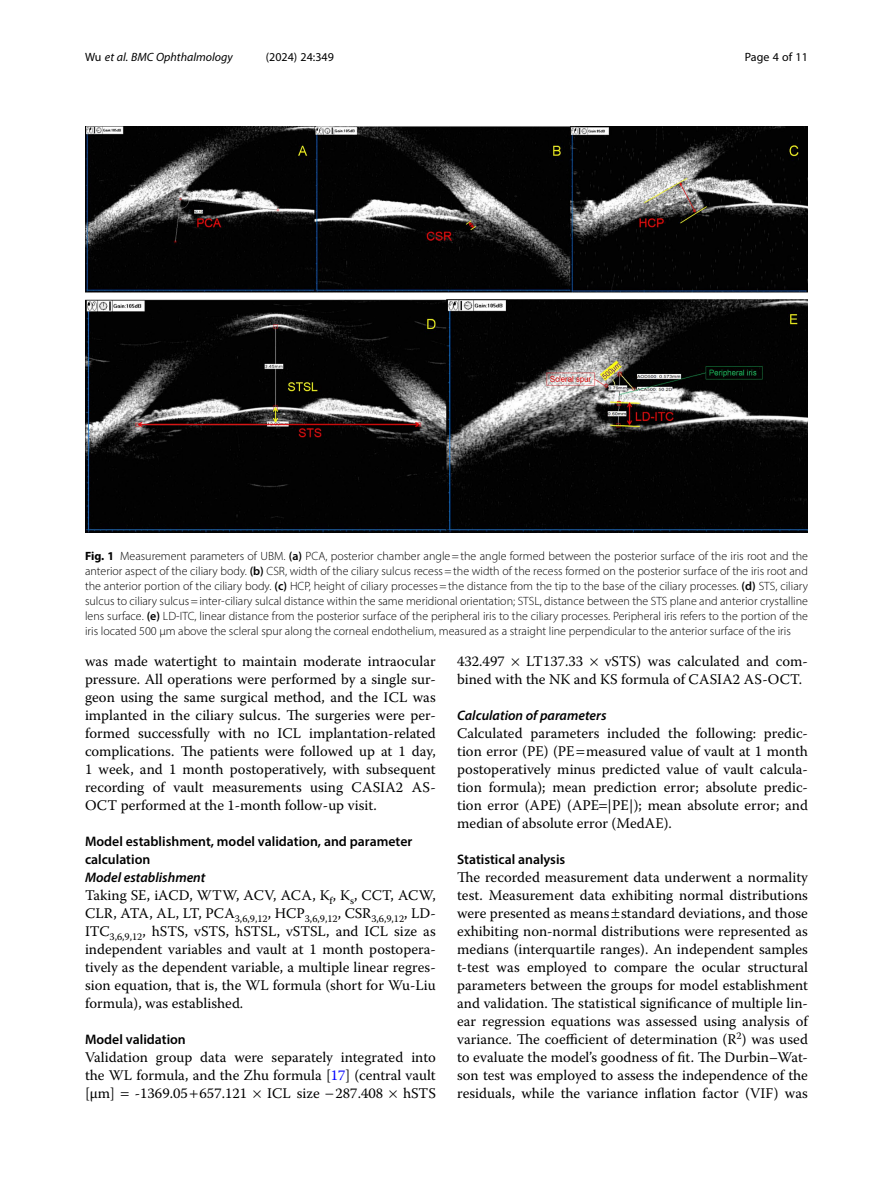
<style>
.page{position:relative;width:893px;height:1191px;background:#fff}
.page>*{position:absolute;margin:0;border:0;box-sizing:border-box;transform-origin:0 0}
.Body_Text{font:14.7px/18px "Warnock Pro";color:#000;text-align:justify}
.Head_2{font:600 13.8px/18px "Myriad Pro";color:#000}
.Head_3{font:italic 600 13.8px "Myriad Pro";color:#000}
.Head_3_after_2{font:italic 600 13.8px "Myriad Pro";color:#000}
.Figure_Caption{font:300 12px/15px "Myriad Pro";color:#000;text-align:justify}
.t1{font:italic 12px "Myriad Pro";color:#000}
.t2{font:12px "Myriad Pro";color:#000}
.s1{font-style:normal}
.s2{font-weight:700}
.s3{font-weight:600}
.s4{color:#00f}
</style>
<div class="page">
<img style="left:85px;top:126px;width:723px;height:406px">
<p class="t1" style="left:85px;top:50px;width:149px"><span class="s1">Wu</span> et al. BMC Ophthalmology</p>
<p class="t2" style="left:266px;top:50px;width:70px">(2024) 24:349</p>
<p class="t2" style="left:745px;top:50px;width:65px">Page 4 of 11</p>
<p class="Figure_Caption" style="left:85px;top:548px;width:724px"><span class="s2">Fig. 1</span> Measurement parameters of UBM. <span class="s3">(a)</span> PCA, posterior chamber angle=the angle formed between the posterior surface of the iris root and the anterior aspect of the ciliary body. <span class="s3">(b)</span> CSR, width of the ciliary sulcus recess=the width of the recess formed on the posterior surface of the iris root and the anterior portion of the ciliary body. <span class="s3">(c)</span> HCP, height of ciliary processes=the distance from the tip to the base of the ciliary processes. <span class="s3">(d)</span> STS, ciliary sulcus to ciliary sulcus=inter-ciliary sulcal distance within the same meridional orientation; STSL, distance between the STS plane and anterior crystalline lens surface. <span class="s3">(e)</span> LD-ITC, linear distance from the posterior surface of the peripheral iris to the ciliary processes. Peripheral iris refers to the portion of the iris located 500 μm above the scleral spur along the corneal endothelium, measured as a straight line perpendicular to the anterior surface of the iris</p>
<p class="Body_Text" style="left:85px;top:652px;width:352px">was made watertight to maintain moderate intraocular pressure. All operations were performed by a single sur&shy;geon using the same surgical method, and the ICL was implanted in the ciliary sulcus. The surgeries were per&shy;formed successfully with no ICL implantation-related complications. The patients were followed up at 1 day, 1 week, and 1 month postoperatively, with subsequent recording of vault measurements using CASIA2 AS-OCT performed at the 1-month follow-up visit.</p>
<p class="Head_2" style="left:85px;top:832px;width:329px">Model establishment, model validation, and parameter calculation</p>
<p class="Head_3_after_2" style="left:85px;top:869px;width:122px">Model establishment</p>
<p class="Body_Text" style="left:85px;top:886px;width:352px">Taking SE, iACD, WTW, ACV, ACA, K<sub>f</sub>, K<sub>s</sub>, CCT, ACW, CLR, ATA, AL, LT, PCA<sub>3,6,9,12</sub>, HCP<sub>3,6,9,12</sub>, CSR<sub>3,6,9,12</sub>, LD-ITC<sub>3,6,9,12</sub>, hSTS, vSTS, hSTSL, vSTSL, and ICL size as independent variables and vault at 1 month postopera&shy;tively as the dependent variable, a multiple linear regres&shy;sion equation, that is, the WL formula (short for Wu-Liu formula), was established.</p>
<p class="Head_2" style="left:85px;top:1030px;width:102px">Model validation</p>
<p class="Body_Text" style="left:85px;top:1048px;width:352px">Validation group data were separately integrated into the WL formula, and the Zhu formula [<span class="s4">17</span>] (central vault [µm]</p>
<p class="Body_Text" style="left:135px;top:1084px;width:114px">-1369.05 657.121</p>
<p class="Body_Text" style="left:267px;top:1084px;width:118px">ICL size −287.408</p>
<p class="Body_Text" style="left:403px;top:1084px;width:34px">hSTS</p>
<p class="Body_Text" style="left:457px;top:652px;width:352px;text-indent:148px">vSTS) was calculated and com&shy;bined with the NK and KS formula of CASIA2 AS-OCT.</p>
<p class="Head_3" style="left:457px;top:707px;width:151px">Calculation of parameters</p>
<p class="Body_Text" style="left:457px;top:724px;width:352px">Calculated parameters included the following: predic&shy;tion error (PE) (PE measured value of vault at 1 month postoperatively minus predicted value of vault calcula&shy;tion formula); mean prediction error; absolute predic&shy;tion error (APE) (APE |PE|); mean absolute error; and median of absolute error (MedAE).</p>
<p class="Head_2" style="left:457px;top:850px;width:110px">Statistical analysis</p>
<p class="Body_Text" style="left:457px;top:868px;width:352px">The recorded measurement data underwent a normality test. Measurement data exhibiting normal distributions were presented as means standard deviations, and those exhibiting non-normal distributions were represented as medians (interquartile ranges). An independent samples t-test was employed to compare the ocular structural parameters between the groups for model establishment and validation. The statistical significance of multiple lin&shy;ear regression equations was assessed using analysis of variance. The coefficient of determination (R<sup>2</sup>) was used to evaluate the model’s goodness of fit. The Durbin–Wat&shy;son test was employed to assess the independence of the residuals, while the variance inflation factor (VIF) was</p>
<p class="Body_Text" style="left:457px;top:652px;width:49px">432.497</p>
<p class="Body_Text" style="left:526px;top:652px;width:59px">LT137.33</p>
</div>
